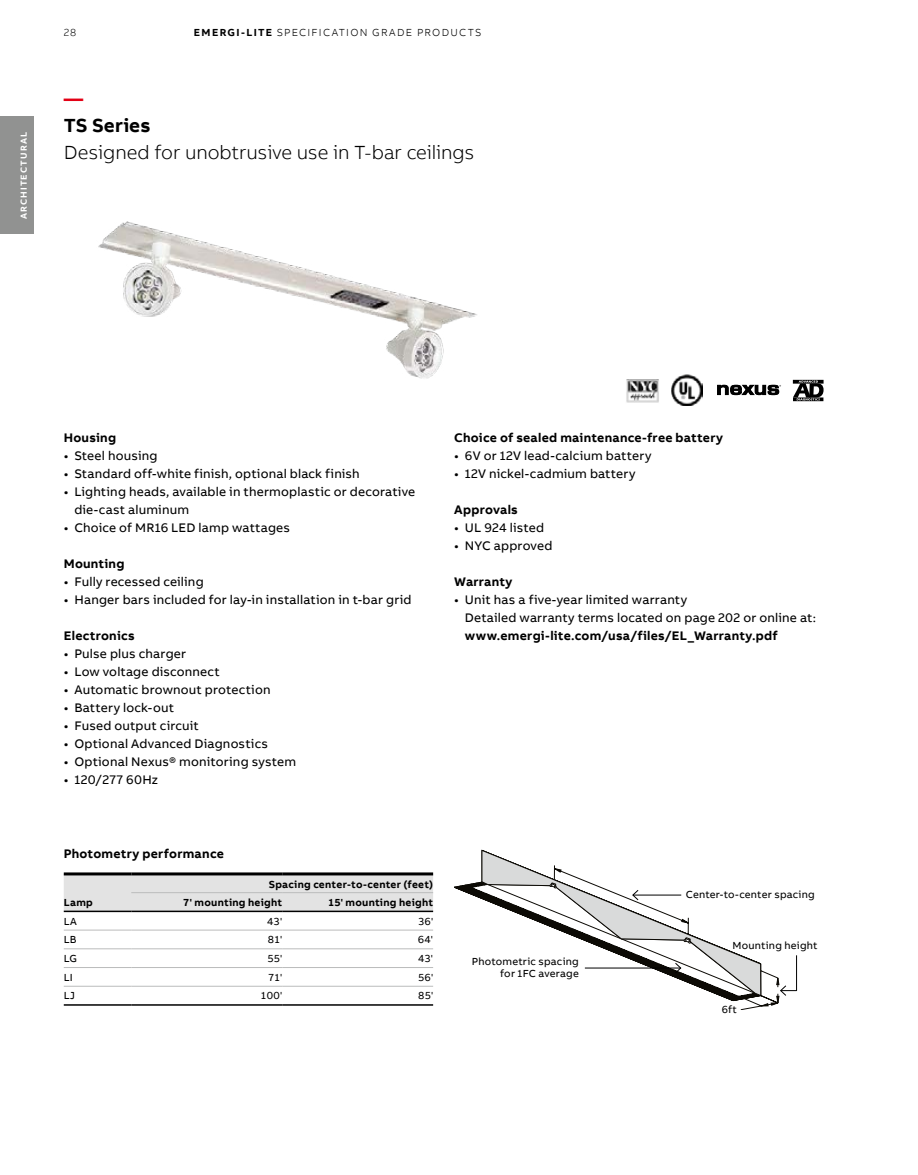
<style>
.page{position:relative;width:918px;height:1175px;background:#fff}
.page>*{position:absolute;margin:0;border:0;box-sizing:border-box;transform-origin:0 0}
.t1{font:300 19.5px "AB Bvoice";letter-spacing:-.005em;color:#000}
.t2{font:700 19.5px "AB Bvoice";letter-spacing:.005em;color:#000}
.t3{font:700 19.5px "AB Bvoice";color:#e30015}
.t4{font:12.75px/18px "AB Bvoice";letter-spacing:.015em;color:#000}
.t5{font:700 12.75px "AB Bvoice";letter-spacing:.02em;color:#000}
.t6{font:10.5px/12px "AB Bvoice";letter-spacing:.02em;color:#000;text-align:right}
.t7{font:700 10.5px/18.8px "AB Bvoice";letter-spacing:.025em;color:#000}
.t8{font:300 10.5px "AB Bvoice";letter-spacing:.12em;color:#000}
.t9{font:700 9px "AB Bvoice";letter-spacing:.13em;color:#fff}
.s1{font-weight:700}
</style>
<div class="page">
<img style="left:98px;top:221px;width:379px;height:158px">
<img style="left:671px;top:374px;width:32px;height:31px">
<svg style="left:717px;top:385px;width:64px;height:10px"></svg>
<svg style="left:793px;top:380px;width:31px;height:21px"></svg>
<img style="left:626px;top:380px;width:33px;height:23px">
<svg style="left:454px;top:881px;width:27px;height:18px"></svg>
<svg style="left:481px;top:849px;width:316px;height:157px"></svg>
<div style="left:0;top:117px;width:34px;height:117px;background:#919291"></div>
<div style="left:64px;top:875px;width:369px;height:35px;background:#e3e3e3"></div>
<hr style="left:64px;top:872px;width:67px;height:3px;background:#000">
<hr style="left:131px;top:872px;width:151px;height:3px;background:#000">
<hr style="left:282px;top:872px;width:151px;height:3px;background:#000">
<hr style="left:131px;top:892px;width:151px;height:1px;background:#bbbcbc">
<hr style="left:282px;top:892px;width:151px;height:1px;background:#bbbcbc">
<hr style="left:64px;top:910px;width:67px;height:2px;background:#000">
<hr style="left:131px;top:910px;width:151px;height:2px;background:#000">
<hr style="left:282px;top:910px;width:151px;height:2px;background:#000">
<hr style="left:64px;top:929px;width:67px;height:1px;background:#bbbcbc">
<hr style="left:131px;top:929px;width:151px;height:1px;background:#bbbcbc">
<hr style="left:282px;top:929px;width:151px;height:1px;background:#bbbcbc">
<hr style="left:64px;top:948px;width:67px;height:1px;background:#bbbcbc">
<hr style="left:131px;top:948px;width:151px;height:1px;background:#bbbcbc">
<hr style="left:282px;top:948px;width:151px;height:1px;background:#bbbcbc">
<hr style="left:64px;top:967px;width:67px;height:1px;background:#bbbcbc">
<hr style="left:131px;top:967px;width:151px;height:1px;background:#bbbcbc">
<hr style="left:282px;top:967px;width:151px;height:1px;background:#bbbcbc">
<hr style="left:64px;top:985px;width:67px;height:1px;background:#bbbcbc">
<hr style="left:131px;top:985px;width:151px;height:1px;background:#bbbcbc">
<hr style="left:282px;top:985px;width:151px;height:1px;background:#bbbcbc">
<hr style="left:64px;top:1004px;width:67px;height:1px;background:#000">
<hr style="left:131px;top:1004px;width:151px;height:1px;background:#000">
<hr style="left:282px;top:1004px;width:151px;height:1px;background:#000">
<p class="t9" style="left:18px;top:219px;width:89px;rotate:-90deg">ARCHITECTURAL</p>
<p class="t8" style="left:64px;top:26px;width:14px">28</p>
<p class="t8" style="left:194px;top:26px;width:289px"><span class="s1">EMERGI-LITE</span> SPECIFICATION GRADE PRODUCTS</p>
<h1 class="t3" style="left:64px;top:86px;width:21px">—</h1>
<h1 class="t2" style="left:64px;top:113px;width:88px">TS Series</h1>
<h1 class="t1" style="left:64px;top:141px;width:412px">Designed for unobtrusive use in T-bar ceilings</h1>
<p class="t5" style="left:64px;top:429px;width:54px">Housing</p>
<p class="t4" style="left:64px;top:447px;width:95px">• Steel housing</p>
<p class="t4" style="left:64px;top:465px;width:298px">• Standard off-white finish, optional black finish</p>
<p class="t4" style="left:74px;top:483px;width:342px;text-indent:-11px">• Lighting heads, available in thermoplastic or decorative die-cast aluminum</p>
<p class="t4" style="left:64px;top:519px;width:228px">• Choice of MR16 LED lamp wattages</p>
<p class="t5" style="left:64px;top:555px;width:62px">Mounting</p>
<p class="t4" style="left:64px;top:573px;width:141px">• Fully recessed ceiling</p>
<p class="t4" style="left:64px;top:591px;width:349px">• Hanger bars included for lay-in installation in t-bar grid</p>
<p class="t5" style="left:64px;top:627px;width:72px">Electronics</p>
<p class="t4" style="left:64px;top:645px;width:124px">• Pulse plus charger</p>
<p class="t4" style="left:64px;top:663px;width:158px">• Low voltage disconnect</p>
<p class="t4" style="left:64px;top:681px;width:208px">• Automatic brownout protection</p>
<p class="t4" style="left:64px;top:699px;width:112px">• Battery lock-out</p>
<p class="t4" style="left:64px;top:717px;width:137px">• Fused output circuit</p>
<p class="t4" style="left:64px;top:735px;width:206px">• Optional Advanced Diagnostics</p>
<p class="t4" style="left:64px;top:753px;width:234px">• Optional Nexus® monitoring system</p>
<p class="t4" style="left:64px;top:771px;width:96px">• 120/277 60Hz</p>
<p class="t5" style="left:454px;top:429px;width:270px">Choice of sealed maintenance-free battery</p>
<p class="t4" style="left:454px;top:447px;width:199px">• 6V or 12V lead-calcium battery</p>
<p class="t4" style="left:454px;top:465px;width:183px">• 12V nickel-cadmium battery</p>
<p class="t5" style="left:454px;top:501px;width:65px">Approvals</p>
<p class="t4" style="left:454px;top:519px;width:91px">• UL 924 listed</p>
<p class="t4" style="left:454px;top:537px;width:100px">• NYC approved</p>
<p class="t5" style="left:454px;top:573px;width:60px">Warranty</p>
<p class="t4" style="left:465px;top:591px;width:353px;text-indent:-11px">• Unit has a five-year limited warranty<br>Detailed warranty terms located on page 202 or online at:</p>
<p class="t5" style="left:465px;top:627px;width:315px">www.emergi-lite.com/usa/files/EL_Warranty.pdf</p>
<p class="t5" style="left:64px;top:845px;width:162px">Photometry performance</p>
<p class="t7" style="left:64px;top:893px;width:31px">Lamp</p>
<p class="t7" style="left:183px;top:874px;width:251px;text-indent:85px">Spacing center-to-center (feet)<br>7' mounting height</p>
<p class="t7" style="left:328px;top:893px;width:107px">15' mounting height</p>
<p class="t6" style="left:64px;top:915px;width:15px">LA</p>
<p class="t6" style="left:267px;top:915px;width:17px">43'</p>
<p class="t6" style="left:418px;top:915px;width:17px">36'</p>
<p class="t6" style="left:64px;top:933px;width:14px">LB</p>
<p class="t6" style="left:268px;top:933px;width:16px">81'</p>
<p class="t6" style="left:418px;top:933px;width:17px">64'</p>
<p class="t6" style="left:64px;top:952px;width:15px">LG</p>
<p class="t6" style="left:267px;top:952px;width:16px">55'</p>
<p class="t6" style="left:418px;top:952px;width:17px">43'</p>
<p class="t6" style="left:64px;top:971px;width:11px">LI</p>
<p class="t6" style="left:268px;top:971px;width:16px">71'</p>
<p class="t6" style="left:418px;top:971px;width:17px">56'</p>
<p class="t6" style="left:64px;top:989px;width:13px">LJ</p>
<p class="t6" style="left:261px;top:989px;width:23px">100'</p>
<p class="t6" style="left:418px;top:989px;width:16px">85'</p>
<p class="t6" style="left:472px;top:955px;width:109px">Photometric spacing for 1FC average</p>
<p class="t6" style="left:686px;top:888px;width:130px">Center-to-center spacing</p>
<p class="t6" style="left:732px;top:939px;width:87px">Mounting height</p>
<p class="t6" style="left:722px;top:1003px;width:17px">6ft</p>
</div>
